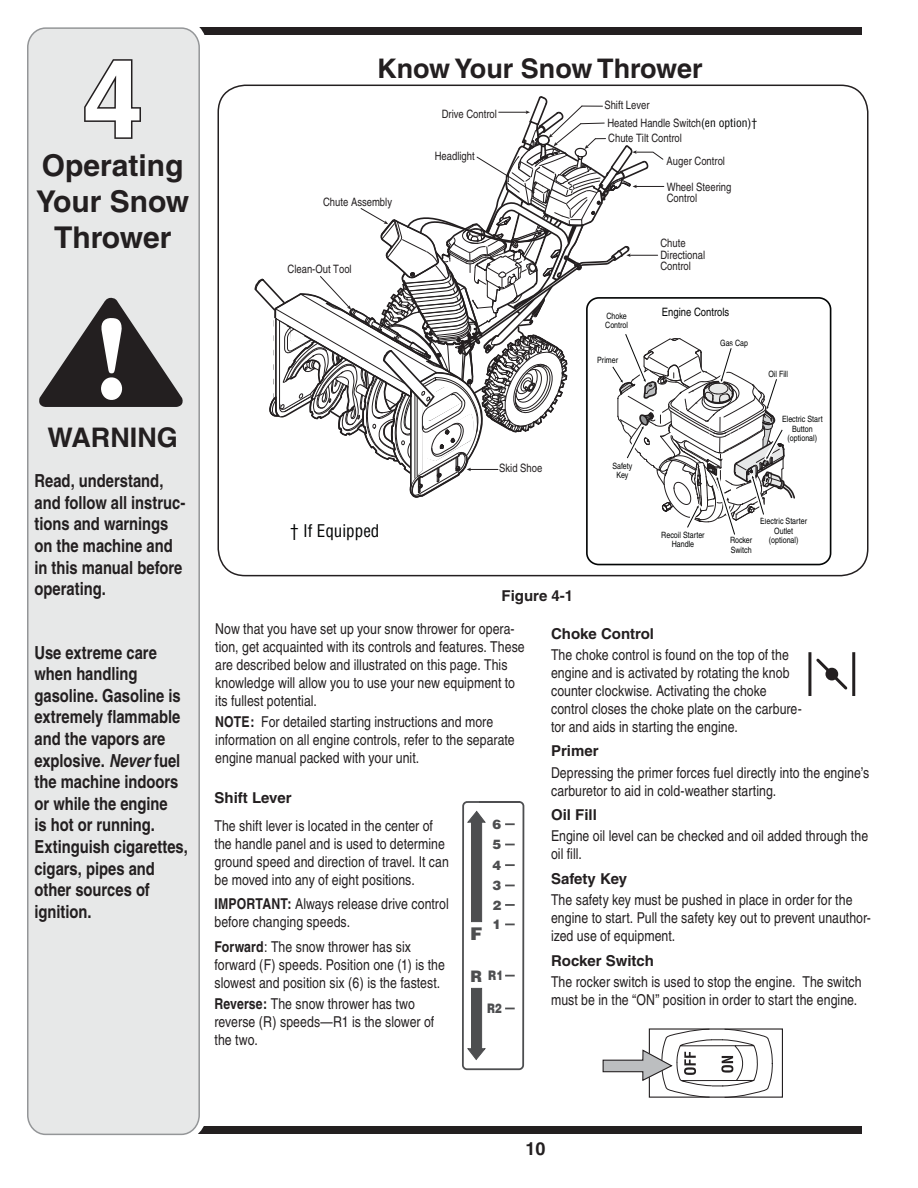
<style>
.page{position:relative;width:918px;height:1188px;background:#fff}
.page>*{position:absolute;margin:0;border:0;box-sizing:border-box;transform-origin:0 0}
.t1{font:700 108px "Helvetica";color:#fff}
.t2{font:700 30px/36px "Helvetica";color:#231f20;text-align:center}
.t3{font:700 27px "Helvetica";color:#231f20}
.t4{font:700 condensed 18px/21.6px "Helvetica";color:#231f20}
.t5{font:700 18px "Helvetica";color:#231f20}
.t6{font:900 17.55px "Helvetica";color:#4d4e50;scale:1.05 1}
.t7{font:condensed 17.1px "Helvetica";color:#030505}
.t8{font:condensed 15px/18px "Helvetica";letter-spacing:.005em;color:#231f20}
.t9{font:700 15px "Helvetica";color:#231f20}
.t10{font:900 13.2px "Helvetica";color:#4d4e50}
.t11{font:900 13.2px "Helvetica";color:#4d4e50;scale:.8 1}
.t12{font:900 13.2px "Helvetica";color:#4d4e50;scale:.78 1}
.t13{font:condensed 11.55px/11.4px "Helvetica";color:#231f20}
.t14{font:condensed 11.55px "Helvetica";color:#030505}
.t15{font:condensed 8.7px/9.6px "Helvetica";color:#030505;text-align:center}
.s1{font-style:italic}
.s2{color:#030505}
.s3{font-weight:700}
.s4{font-size:15.9px}
</style>
<div class="page">
<div style="left:133px;top:27px;width:729px;height:7px;background:#231f20"></div>
<div style="left:133px;top:1127px;width:729px;height:7px;background:#231f20"></div>
<div style="left:20px;top:19px;width:187px;height:1121px;border:15px solid #fff;border-radius:19px"></div>
<div style="left:28px;top:28px;width:171px;height:1106px;background:#e7e8e8;border-radius:19px"></div>
<div style="left:27px;top:27px;width:173px;height:1108px;border:2px solid #949698;border-radius:19px"></div>
<svg style="left:84px;top:59px;width:57px;height:80px"></svg>
<div style="left:586px;top:297px;width:245px;height:268px;border:2px solid #030505;border-radius:12px"></div>
<svg style="left:254px;top:96px;width:542px;height:453px"></svg>
<div style="left:218px;top:85px;width:650px;height:491px;border:2px solid #231f20;border-radius:27px"></div>
<svg style="left:816px;top:658px;width:32px;height:32px"></svg>
<div style="left:827px;top:669px;width:10px;height:10px;background:#231f20;border-radius:50%"></div>
<div style="left:825px;top:668px;width:13px;height:12px;border:3px solid #231f20;border-radius:50%"></div>
<hr style="left:808px;top:652px;width:3px;height:44px;background:#231f20">
<hr style="left:852px;top:652px;width:3px;height:44px;background:#231f20">
<svg style="left:39px;top:297px;width:144px;height:110px"></svg>
<svg style="left:462px;top:801px;width:62px;height:269px"></svg>
<svg style="left:602px;top:1028px;width:171px;height:70px"></svg>
<h1 class="t1" style="left:83px;top:33px;width:62px">4</h1>
<h2 class="t2" style="left:36px;top:147px;width:155px">Operating<br>Your Snow<br>Thrower</h2>
<h3 class="t3" style="left:48px;top:421px;width:132px">WARNING</h3>
<p class="t4" style="left:34px;top:470px;width:152px">Read, understand, and follow all instruc&shy;tions and warnings on the machine and in this manual before operating.</p>
<p class="t4" style="left:34px;top:641px;width:155px">Use extreme care when handling gasoline. Gasoline is extremely flammable and the vapors are explosive. <span class="s1">Never</span> fuel the machine indoors or while the engine<br>is hot or running.<br>Extinguish cigarettes, cigars, pipes and other sources of ignition.</p>
<h3 class="t3" style="left:377px;top:52px;width:327px">Know Your Snow Thrower</h3>
<p class="t13" style="left:323px;top:196px;width:70px">Chute Assembly</p>
<p class="t13" style="left:288px;top:263px;width:66px">Clean-Out Tool</p>
<p class="t7" style="left:290px;top:520px;width:91px">† If Equipped</p>
<p class="t13" style="left:442px;top:108px;width:57px">Drive Control</p>
<p class="t13" style="left:435px;top:150px;width:42px">Headlight</p>
<p class="t13" style="left:499px;top:462px;width:45px">Skid Shoe</p>
<p class="t9" style="left:502px;top:587px;width:73px">Figure 4-1</p>
<p class="t13" style="left:604px;top:100px;width:47px">Shift Lever</p>
<p class="t13" style="left:608px;top:133px;width:75px">Chute Tilt Control</p>
<p class="t13" style="left:607px;top:117px;width:151px">Heated Handle Switch<span class="s2">(en option)†</span></p>
<p class="t13" style="left:667px;top:155px;width:60px">Auger Control</p>
<p class="t13" style="left:667px;top:181px;width:66px">Wheel Steering<br>Control</p>
<p class="t13" style="left:660px;top:238px;width:46px">Chute<br>Directional<br>Control</p>
<p class="t15" style="left:605px;top:311px;width:24px;text-align:left">Choke<br>Control</p>
<p class="t15" style="left:597px;top:355px;width:23px">Primer</p>
<p class="t15" style="left:613px;top:461px;width:21px">Safety<br>Key</p>
<p class="t14" style="left:662px;top:305px;width:69px">Engine Controls</p>
<p class="t15" style="left:720px;top:338px;width:30px">Gas Cap</p>
<p class="t15" style="left:768px;top:369px;width:21px">Oil Fill</p>
<p class="t15" style="left:782px;top:414px;width:42px">Electric Start<br>Button (optional)</p>
<p class="t15" style="left:661px;top:530px;width:45px">Recoil Starter<br>Handle</p>
<p class="t15" style="left:730px;top:535px;width:24px;text-align:left">Rocker<br>Switch</p>
<p class="t15" style="left:760px;top:516px;width:49px">Electric Starter<br>Outlet (optional)</p>
<p class="t8" style="left:215px;top:620px;width:311px">Now that you have set up your snow thrower for opera&shy;tion, get acquainted with its controls and features. These are described below and illustrated on this page. This knowledge will allow you to use your new equipment to its fullest potential.</p>
<p class="t8" style="left:215px;top:713px;width:301px"><span class="s3">NOTE:</span> For detailed starting instructions and more information on all engine controls, refer to the separate engine manual packed with your unit.</p>
<p class="t9" style="left:214px;top:788px;width:79px">Shift Lever</p>
<p class="t8" style="left:214px;top:817px;width:236px">The shift lever is located in the center of the handle panel and is used to determine ground speed and direction of travel. It can be moved into any of eight positions.</p>
<p class="t8" style="left:214px;top:895px;width:236px"><span class="s3">IMPORTANT:</span> Always release drive control before changing speeds.</p>
<p class="t8" style="left:214px;top:938px;width:232px"><span class="s3">Forward</span>: The snow thrower has six forward (F) speeds. Position one (1) is the slowest and position six (6) is the fastest.</p>
<p class="t8" style="left:214px;top:995px;width:221px"><span class="s3">Reverse:</span> The snow thrower has two reverse (R) speeds—R1 is the slower of the two.</p>
<p class="t10" style="left:493px;top:815px;width:10px">6</p>
<p class="t10" style="left:493px;top:836px;width:10px">5</p>
<p class="t10" style="left:493px;top:857px;width:10px">4</p>
<p class="t10" style="left:493px;top:877px;width:10px">3</p>
<p class="t6" style="left:470px;top:922px;width:13px">F</p>
<p class="t10" style="left:493px;top:897px;width:10px">2</p>
<p class="t10" style="left:493px;top:916px;width:10px">1</p>
<p class="t11" style="left:471px;top:967px;width:43px"><span class="s4">R</span> R1</p>
<p class="t12" style="left:487px;top:1000px;width:20px">R2</p>
<p class="t9" style="left:551px;top:624px;width:105px">Choke Control</p>
<p class="t8" style="left:551px;top:646px;width:252px">The choke control is found on the top of the engine and is activated by rotating the knob counter clockwise. Activating the choke control closes the choke plate on the carbure&shy;tor and aids in starting the engine.</p>
<p class="t9" style="left:551px;top:742px;width:49px">Primer</p>
<p class="t8" style="left:551px;top:763px;width:320px">Depressing the primer forces fuel directly into the engine’s carburetor to aid in cold-weather starting.</p>
<p class="t9" style="left:551px;top:806px;width:47px">Oil Fill</p>
<p class="t8" style="left:551px;top:827px;width:319px">Engine oil level can be checked and oil added through the oil fill.</p>
<p class="t9" style="left:551px;top:869px;width:78px">Safety Key</p>
<p class="t8" style="left:551px;top:891px;width:321px">The safety key must be pushed in place in order for the engine to start. Pull the safety key out to prevent unauthor&shy;ized use of equipment.</p>
<p class="t9" style="left:551px;top:951px;width:104px">Rocker Switch</p>
<p class="t8" style="left:551px;top:973px;width:312px">The rocker switch is used to stop the engine. The switch must be in the “ON” position in order to start the engine.</p>
<p class="t5" style="left:525px;top:1137px;width:22px">10</p>
</div>
